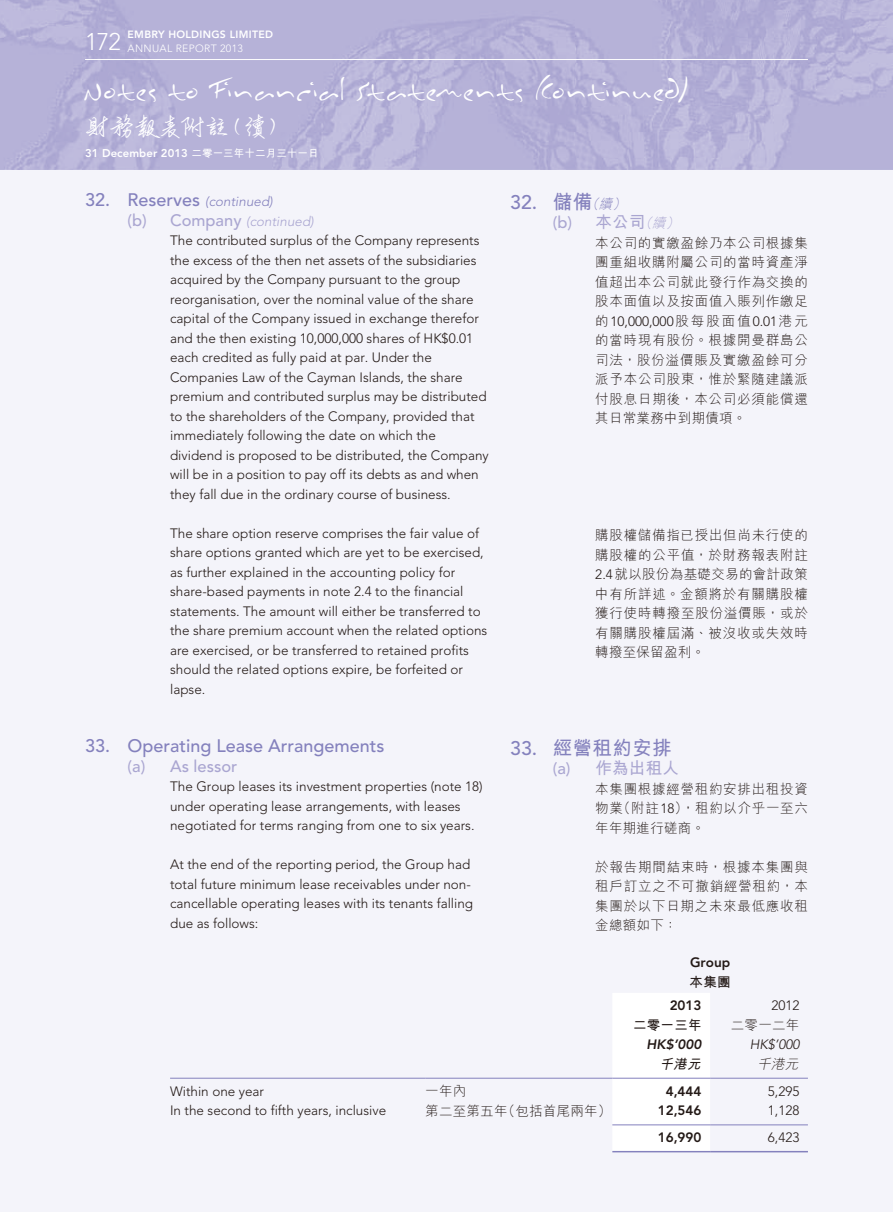
<style>
.page{position:relative;width:893px;height:1212px;background:#fff}
.page>*{position:absolute;margin:0;border:0;box-sizing:border-box;transform-origin:0 0}
.t1{font:33px "Inkburrow";color:#fff}
.t2{font:27px "M Banquet PHK Medium B5 pc H";letter-spacing:.03em;color:#fff}
.t3{font:300 24px "Avenir LT Std";color:#fff}
.t4{font:19.5px "M Hei HK Bold B5 pc H";letter-spacing:.02em;color:#8481bd}
.t5{font:500 19.5px "Avenir LT Std";color:#8481bd}
.t6{font:500 18px "Avenir LT Std";color:#8481bd}
.t7{font:500 16.5px "Avenir LT Std";color:#aaa6d1}
.t8{font:16.5px "M Hei HK Bold B5 pc H";letter-spacing:.02em;color:#aaa6d1}
.t9{font:300 13.5px/19.5px "Avenir LT Std";color:#231916}
.t10{font:13.5px/19.5px "M Hei HK Light B5 pc H";letter-spacing:.055em;color:#231916;text-align:justify}
.t11{font:800 13.5px "Avenir LT Std";color:#231916}
.t12{font:13.5px "M Hei HK Light B5 pc H";letter-spacing:.02em;color:#231916}
.t13{font:13.5px "M Hei HK Bold B5 pc H";letter-spacing:.02em;color:#231916}
.t14{font:italic 800 13.5px "Avenir LT Std";color:#231916}
.t15{font:italic 300 13.5px "Avenir LT Std";color:#231916}
.t16{font:italic 13.5px "M Hei HK Bold B5 pc H";color:#231916}
.t17{font:italic 13.5px "M Hei HK Light B5 pc H";color:#231916}
.t18{font:800 11.25px "Avenir LT Std";letter-spacing:.01em;color:#fff}
.t19{font:800 10.5px "Avenir LT Std";letter-spacing:.03em;color:#fff}
.t20{font:300 10.5px "Avenir LT Std";letter-spacing:.03em;color:#fff}
.s1{font-family:"M Hei HK Bold B5 pc H";font-weight:400;font-size:10.5px}
.s2{font-weight:300;font-style:italic;font-size:13.5px}
.s3{font-weight:500;font-size:16.5px;color:#aaa6d1}
.s4{font-style:italic;color:#aaa6d1}
.s5{font-family:"M Hei HK Bold B5 pc H";font-weight:400}
.s6{font-family:"M Hei HK Light B5 pc H";font-weight:400;font-style:italic;font-size:13.5px}
.s7{font-family:"M Hei HK Light B5 pc H";font-weight:400}
.s8{font-family:"Avenir LT Std";font-weight:300}
.s9{font-family:"Avenir LT Std";font-weight:500}
</style>
<div class="page">
<img style="left:0;top:0;width:893px;height:170px">
<div style="left:0;top:170px;width:893px;height:1042px;background:#f4f4fa"></div>
<hr style="left:85px;top:59px;width:723px;height:1px;background:#fff">
<div style="left:612px;top:993px;width:98px;height:157px;background:#fff"></div>
<hr style="left:170px;top:1078px;width:255px;height:1px;background:#8481bd">
<hr style="left:425px;top:1078px;width:187px;height:1px;background:#8481bd">
<hr style="left:612px;top:1078px;width:98px;height:1px;background:#8481bd">
<hr style="left:710px;top:1078px;width:98px;height:1px;background:#8481bd">
<hr style="left:612px;top:1124px;width:98px;height:1px;background:#8481bd">
<hr style="left:710px;top:1124px;width:98px;height:1px;background:#8481bd">
<hr style="left:612px;top:1151px;width:98px;height:1px;background:#8481bd">
<hr style="left:710px;top:1151px;width:98px;height:1px;background:#8481bd">
<h3 class="t3" style="left:85px;top:32px;width:37px">172</h3>
<p class="t19" style="left:128px;top:31px;width:147px">EMBRY HOLDINGS LIMITED</p>
<p class="t20" style="left:128px;top:44px;width:117px">ANNUAL REPORT 2013</p>
<h1 class="t1" style="left:85px;top:75px;width:604px">Notes to Financial Statements (Continued)</h1>
<h2 class="t2" style="left:85px;top:116px;width:210px">財務報表附註（續）</h2>
<p class="t18" style="left:85px;top:149px;width:235px">31 December 2013 <span class="s1">二零一三年十二月三十一日</span></p>
<h3 class="t6" style="left:85px;top:193px;width:189px">32. Reserves <span class="s2">(continued)</span></h3>
<p class="t9" style="left:170px;top:213px;width:320px;text-indent:-43px"><span class="s3">(b) Company</span> <span class="s4">(continued)<br></span>The contributed surplus of the Company represents the excess of the then net assets of the subsidiaries acquired by the Company pursuant to the group reorganisation, over the nominal value of the share capital of the Company issued in exchange therefor and the then existing 10,000,000 shares of HK$0.01 each credited as fully paid at par. Under the Companies Law of the Cayman Islands, the share premium and contributed surplus may be distributed to the shareholders of the Company, provided that immediately following the date on which the dividend is proposed to be distributed, the Company will be in a position to pay off its debts as and when they fall due in the ordinary course of business.</p>
<p class="t9" style="left:170px;top:525px;width:319px">The share option reserve comprises the fair value of share options granted which are yet to be exercised, as further explained in the accounting policy for share-based payments in note 2.4 to the financial statements. The amount will either be transferred to the share premium account when the related options are exercised, or be transferred to retained profits should the related options expire, be forfeited or lapse.</p>
<h3 class="t6" style="left:85px;top:739px;width:301px">33. Operating Lease Arrangements</h3>
<p class="t7" style="left:128px;top:759px;width:111px">(a) As lessor</p>
<p class="t9" style="left:170px;top:778px;width:314px">The Group leases its investment properties (note 18) under operating lease arrangements, with leases negotiated for terms ranging from one to six years.</p>
<p class="t9" style="left:170px;top:856px;width:305px">At the end of the reporting period, the Group had total future minimum lease receivables under non&shy;cancellable operating leases with its tenants falling due as follows:</p>
<h3 class="t5" style="left:510px;top:194px;width:120px">32. <span class="s5">儲備</span><span class="s6">（續）</span></h3>
<p class="t7" style="left:553px;top:216px;width:130px">(b) <span class="s5">本公司</span><span class="s6">（續）</span></p>
<p class="t10" style="left:595px;top:235px;width:214px">本公司的實繳盈餘乃本公司根據集團重組收購附屬公司的當時資產淨值超出本公司就此發行作為交換的股本面值以及按面值入賬列作繳足</p>
<p class="t9" style="left:595px;top:313px;width:214px"><span class="s7">的</span>10,000,000<span class="s7">股每股面值</span>0.01<span class="s7">港元</span></p>
<p class="t10" style="left:595px;top:332px;width:214px">的當時現有股份。根據開曼群島公司法，股份溢價賬及實繳盈餘可分派予本公司股東，惟於緊隨建議派付股息日期後，本公司必須能償還其日常業務中到期債項。</p>
<p class="t10" style="left:595px;top:527px;width:214px">購股權儲備指已授出但尚未行使的購股權的公平值，於財務報表附註<span class="s8">2.4</span>就以股份為基礎交易的會計政策中有所詳述。金額將於有關購股權獲行使時轉撥至股份溢價賬，或於有關購股權屆滿、被沒收或失效時轉撥至保留盈利。</p>
<h3 class="t4" style="left:510px;top:740px;width:163px"><span class="s9">33.</span> 經營租約安排</h3>
<p class="t8" style="left:553px;top:762px;width:128px"><span class="s9">(a)</span> 作為出租人</p>
<p class="t10" style="left:595px;top:781px;width:214px">本集團根據經營租約安排出租投資物業（附註<span class="s8">18</span>），租約以介乎一至六年年期進行磋商。</p>
<p class="t10" style="left:595px;top:859px;width:214px">於報告期間結束時，根據本集團與租戶訂立之不可撤銷經營租約，本集團於以下日期之未來最低應收租金總額如下：</p>
<p class="t11" style="left:690px;top:957px;width:42px">Group</p>
<p class="t13" style="left:690px;top:977px;width:43px">本集團</p>
<p class="t11" style="left:670px;top:1000px;width:33px">2013</p>
<p class="t9" style="left:771px;top:997px;width:30px">2012</p>
<p class="t13" style="left:633px;top:1020px;width:70px">二零一三年</p>
<p class="t10" style="left:731px;top:1017px;width:70px">二零一二年</p>
<p class="t14" style="left:646px;top:1036px;width:57px">HK$’000</p>
<p class="t15" style="left:750px;top:1039px;width:51px">HK$’000</p>
<p class="t16" style="left:659px;top:1059px;width:45px">千港元</p>
<p class="t17" style="left:757px;top:1059px;width:45px">千港元</p>
<p class="t9" style="left:170px;top:1082px;width:96px">Within one year</p>
<p class="t10" style="left:425px;top:1083px;width:43px">一年內</p>
<p class="t11" style="left:666px;top:1085px;width:37px">4,444</p>
<p class="t9" style="left:768px;top:1082px;width:33px">5,295</p>
<p class="t9" style="left:170px;top:1102px;width:218px">In the second to fifth years, inclusive</p>
<p class="t12" style="left:425px;top:1106px;width:188px">第二至第五年（包括首尾兩年）</p>
<p class="t11" style="left:658px;top:1105px;width:45px">12,546</p>
<p class="t9" style="left:768px;top:1102px;width:33px">1,128</p>
<p class="t11" style="left:658px;top:1132px;width:45px">16,990</p>
<p class="t9" style="left:768px;top:1129px;width:33px">6,423</p>
</div>
